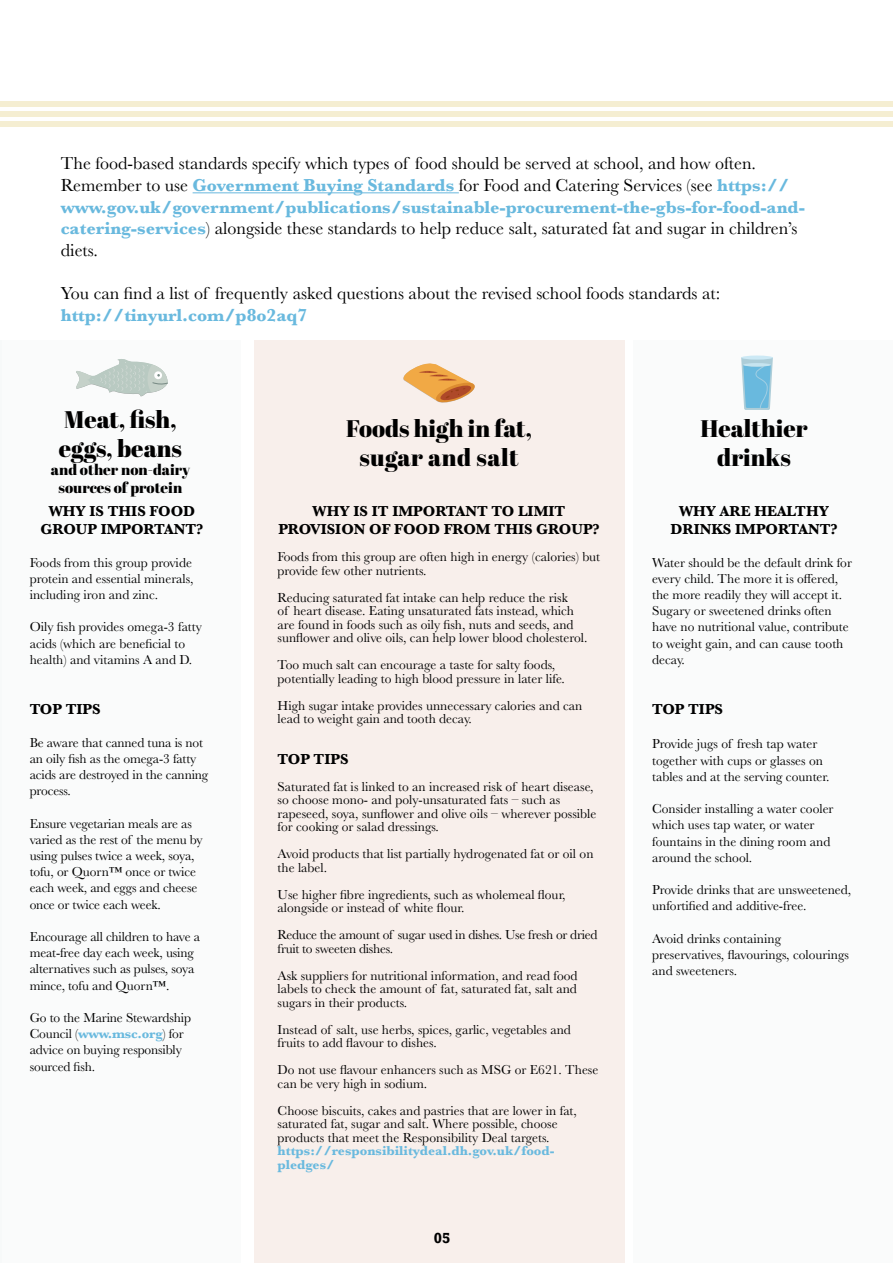
<style>
.page{position:relative;width:893px;height:1263px;background:#fff}
.page>*{position:absolute;margin:0;border:0;box-sizing:border-box;transform-origin:0 0}
.t1{font:24px/28.8px "Abril Fatface";color:#000;text-align:center}
.t2{font:18px/21.6px "Baskerville";color:#000}
.t3{font:700 18px "Baskerville";color:#69b9de}
.t4{font:700 15px/18px "Baskerville";color:#000;text-align:center}
.t5{font:15px/18px "Abril Fatface";color:#000;text-align:center}
.t6{font:700 15px "Rockwell";color:#000}
.t7{font:13.5px/16.2px "Baskerville";color:#000}
.t8{font:13.5px/13.5px "Baskerville";letter-spacing:-.02em;color:#000}
.t9{font:700 13.5px/13.5px "Baskerville";color:#69b9de}
.s1{font-weight:700;color:#69b9de}
</style>
<div class="page">
<div style="left:254px;top:340px;width:370px;height:923px;background:#f8efeb"></div>
<div style="left:0;top:340px;width:241px;height:923px;background:#f4f6f5"></div>
<div style="left:634px;top:340px;width:259px;height:923px;background:#f4f6f5"></div>
<svg style="left:403px;top:363px;width:72px;height:40px"></svg>
<svg style="left:76px;top:359px;width:92px;height:37px"></svg>
<svg style="left:741px;top:355px;width:32px;height:5px"></svg>
<svg style="left:741px;top:357px;width:32px;height:53px;background:#8fc8e1"></svg>
<hr style="left:193px;top:192px;width:266px;height:1px;background:#69b9de">
<div style="left:0;top:101px;width:893px;height:6px;background:#f5eed2"></div>
<div style="left:0;top:111px;width:893px;height:6px;background:#f5eed2"></div>
<div style="left:0;top:121px;width:893px;height:6px;background:#f5eed2"></div>
<p class="t2" style="left:61px;top:153px;width:745px">The food-based standards specify which types of food should be served at school, and how often.<br>Remember to use <span class="s1">Government Buying Standards</span> for Food and Catering Services (see <span class="s1">https:// www.gov.uk/government/publications/sustainable-procurement-the-gbs-for-food-and&shy;catering-services</span>) alongside these standards to help reduce salt, saturated fat and sugar in children’s diets.</p>
<h2 class="t2" style="left:61px;top:283px;width:661px">You can find a list of frequently asked questions about the revised school foods standards at:</h2>
<h2 class="t3" style="left:61px;top:302px;width:248px">http://tinyurl.com/p8o2aq7</h2>
<h1 class="t1" style="left:59px;top:404px;width:125px;text-align:left">Meat, fish, eggs, beans</h1>
<p class="t5" style="left:51px;top:460px;width:141px">and other non-dairy sources of protein</p>
<p class="t4" style="left:41px;top:502px;width:164px">WHY IS THIS FOOD<br>GROUP IMPORTANT?</p>
<p class="t7" style="left:30px;top:554px;width:165px;text-align:justify">Foods from this group provide protein and essential minerals, including iron and zinc.</p>
<p class="t7" style="left:30px;top:619px;width:174px">Oily fish provides omega-3 fatty acids (which are beneficial to health) and vitamins A and D.</p>
<p class="t4" style="left:30px;top:700px;width:72px">TOP TIPS</p>
<p class="t7" style="left:30px;top:734px;width:180px">Be aware that canned tuna is not an oily fish as the omega-3 fatty acids are destroyed in the canning process.</p>
<p class="t7" style="left:30px;top:815px;width:174px">Ensure vegetarian meals are as varied as the rest of the menu by using pulses twice a week, soya, tofu, or Quorn™ once or twice each week, and eggs and cheese once or twice each week.</p>
<p class="t7" style="left:30px;top:929px;width:172px">Encourage all children to have a meat-free day each week, using alternatives such as pulses, soya mince, tofu and Quorn™.</p>
<p class="t7" style="left:30px;top:1010px;width:163px">Go to the Marine Stewardship<br>Council (<span class="s1">www.msc.org</span>) for advice on buying responsibly sourced fish.</p>
<h1 class="t1" style="left:346px;top:413px;width:187px">Foods high in fat, sugar and salt</h1>
<h1 class="t1" style="left:700px;top:413px;width:109px">Healthier drinks</h1>
<p class="t4" style="left:278px;top:502px;width:323px">WHY IS IT IMPORTANT TO LIMIT<br>PROVISION OF FOOD FROM THIS GROUP?</p>
<p class="t7" style="left:278px;top:550px;width:324px;line-height:13.5px">Foods from this group are often high in energy (calories) but provide few other nutrients.</p>
<p class="t7" style="left:278px;top:591px;width:311px;line-height:13.5px">Reducing saturated fat intake can help reduce the risk<br>of heart disease. Eating unsaturated fats instead, which are found in foods such as oily fish, nuts and seeds, and sunflower and olive oils, can help lower blood cholesterol.</p>
<p class="t7" style="left:278px;top:658px;width:289px;line-height:13.5px">Too much salt can encourage a taste for salty foods, potentially leading to high blood pressure in later life.</p>
<p class="t7" style="left:278px;top:699px;width:306px;line-height:13.5px">High sugar intake provides unnecessary calories and can lead to weight gain and tooth decay.</p>
<p class="t4" style="left:278px;top:750px;width:72px">TOP TIPS</p>
<p class="t7" style="left:278px;top:780px;width:320px;line-height:13.5px">Saturated fat is linked to an increased risk of heart disease, so choose mono- and poly-unsaturated fats – such as rapeseed, soya, sunflower and olive oils – wherever possible for cooking or salad dressings.</p>
<p class="t7" style="left:278px;top:847px;width:317px;line-height:13.5px">Avoid products that list partially hydrogenated fat or oil on the label.</p>
<p class="t7" style="left:278px;top:888px;width:289px;line-height:13.5px">Use higher fibre ingredients, such as wholemeal flour, alongside or instead of white flour.</p>
<p class="t8" style="left:278px;top:928px;width:321px">Reduce the amount of sugar used in dishes. Use fresh or dried fruit to sweeten dishes.</p>
<p class="t7" style="left:278px;top:969px;width:301px;line-height:13.5px;text-align:justify">Ask suppliers for nutritional information, and read food labels to check the amount of fat, saturated fat, salt and sugars in their products.</p>
<p class="t7" style="left:278px;top:1023px;width:295px;line-height:13.5px">Instead of salt, use herbs, spices, garlic, vegetables and fruits to add flavour to dishes.</p>
<p class="t7" style="left:278px;top:1063px;width:322px;line-height:13.5px">Do not use flavour enhancers such as MSG or E621. These can be very high in sodium.</p>
<p class="t7" style="left:278px;top:1104px;width:301px;line-height:13.5px">Choose biscuits, cakes and pastries that are lower in fat, saturated fat, sugar and salt. Where possible, choose products that meet the Responsibility Deal targets.</p>
<p class="t9" style="left:278px;top:1144px;width:278px">https://responsibilitydeal.dh.gov.uk/food&shy;pledges/</p>
<p class="t6" style="left:434px;top:1229px;width:18px">05</p>
<p class="t4" style="left:670px;top:502px;width:169px">WHY ARE HEALTHY<br>DRINKS IMPORTANT?</p>
<p class="t7" style="left:652px;top:554px;width:201px">Water should be the default drink for every child. The more it is offered, the more readily they will accept it.<br>Sugary or sweetened drinks often have no nutritional value, contribute to weight gain, and can cause tooth decay.</p>
<p class="t4" style="left:652px;top:700px;width:72px">TOP TIPS</p>
<p class="t7" style="left:652px;top:736px;width:179px">Provide jugs of fresh tap water together with cups or glasses on tables and at the serving counter.</p>
<p class="t7" style="left:652px;top:801px;width:183px">Consider installing a water cooler which uses tap water, or water fountains in the dining room and around the school.</p>
<p class="t7" style="left:652px;top:882px;width:200px">Provide drinks that are unsweetened, unfortified and additive-free.</p>
<p class="t7" style="left:652px;top:930px;width:198px">Avoid drinks containing preservatives, flavourings, colourings and sweeteners.</p>
</div>
